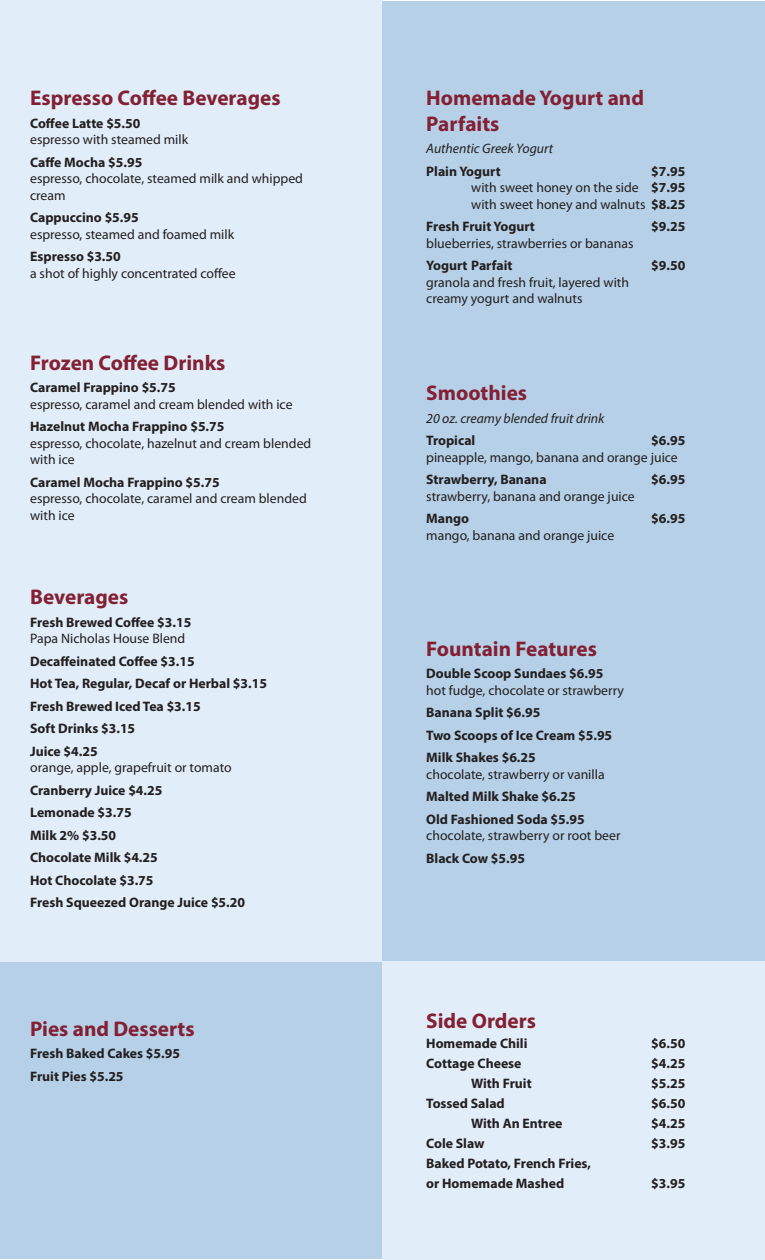
<style>
.page{position:relative;width:765px;height:1260px;background:#fff}
.page>*{position:absolute;margin:0;border:0;box-sizing:border-box;transform-origin:0 0}
.t1{font:700 21.25px "Myriad Pro";color:#832034}
.t2{font:700 13.75px "Myriad Pro";color:#231f20}
.t3{font:13.75px/16.5px "Myriad Pro";color:#231f20}
.t4{font:italic 13.75px "Myriad Pro";color:#231f20}
.s1{font-weight:700}
</style>
<div class="page">
<div style="left:0;top:1px;width:765px;height:1258px;background:#b6d1e7"></div>
<div style="left:0;top:0;width:381px;height:961px;background:#e1edf8"></div>
<div style="left:383px;top:961px;width:382px;height:299px;background:#e1edf8"></div>
<p class="t1" style="left:30px;top:84px;width:252px">Espresso Coffee Beverages</p>
<p class="t2" style="left:30px;top:114px;width:112px">Coffee Latte $5.50</p>
<p class="t3" style="left:30px;top:131px;width:160px">espresso with steamed milk</p>
<p class="t2" style="left:30px;top:153px;width:114px">Caffe Mocha $5.95</p>
<p class="t3" style="left:30px;top:170px;width:274px">espresso, chocolate, steamed milk and whipped cream</p>
<p class="t2" style="left:30px;top:209px;width:110px">Cappuccino $5.95</p>
<p class="t3" style="left:30px;top:226px;width:206px">espresso, steamed and foamed milk</p>
<p class="t2" style="left:30px;top:248px;width:92px">Espresso $3.50</p>
<p class="t3" style="left:30px;top:265px;width:207px">a shot of highly concentrated coffee</p>
<p class="t1" style="left:30px;top:349px;width:197px">Frozen Coffee Drinks</p>
<p class="t2" style="left:30px;top:379px;width:147px">Caramel Frappino $5.75</p>
<p class="t3" style="left:30px;top:396px;width:264px">espresso, caramel and cream blended with ice</p>
<p class="t2" style="left:30px;top:418px;width:196px">Hazelnut Mocha Frappino $5.75</p>
<p class="t3" style="left:30px;top:435px;width:283px">espresso, chocolate, hazelnut and cream blended with ice</p>
<p class="t2" style="left:30px;top:473px;width:191px">Caramel Mocha Frappino $5.75</p>
<p class="t3" style="left:30px;top:490px;width:278px">espresso, chocolate, caramel and cream blended with ice</p>
<p class="t1" style="left:30px;top:583px;width:100px">Beverages</p>
<p class="t2" style="left:30px;top:613px;width:163px">Fresh Brewed Coffee $3.15</p>
<p class="t3" style="left:30px;top:630px;width:157px">Papa Nicholas House Blend</p>
<p class="t2" style="left:30px;top:652px;width:166px">Decaffeinated Coffee $3.15</p>
<p class="t2" style="left:30px;top:675px;width:238px">Hot Tea, Regular, Decaf or Herbal $3.15</p>
<p class="t2" style="left:30px;top:697px;width:172px">Fresh Brewed Iced Tea $3.15</p>
<p class="t2" style="left:30px;top:720px;width:107px">Soft Drinks $3.15</p>
<p class="t2" style="left:30px;top:742px;width:69px">Juice $4.25</p>
<p class="t3" style="left:30px;top:759px;width:203px">orange, apple, grapefruit or tomato</p>
<p class="t2" style="left:30px;top:781px;width:134px">Cranberry Juice $4.25</p>
<p class="t2" style="left:30px;top:804px;width:103px">Lemonade $3.75</p>
<p class="t2" style="left:30px;top:826px;width:88px">Milk 2% $3.50</p>
<p class="t2" style="left:30px;top:849px;width:129px">Chocolate Milk $4.25</p>
<p class="t2" style="left:30px;top:871px;width:125px">Hot Chocolate $3.75</p>
<p class="t2" style="left:30px;top:894px;width:216px">Fresh Squeezed Orange Juice $5.20</p>
<p class="t1" style="left:30px;top:1014px;width:166px">Pies and Desserts</p>
<p class="t2" style="left:30px;top:1044px;width:151px">Fresh Baked Cakes $5.95</p>
<p class="t2" style="left:30px;top:1067px;width:95px">Fruit Pies $5.25</p>
<p class="t1" style="left:426px;top:84px;width:219px">Homemade Yogurt and</p>
<p class="t1" style="left:426px;top:110px;width:75px">Parfaits</p>
<p class="t4" style="left:426px;top:140px;width:128px">Authentic Greek Yogurt</p>
<p class="t2" style="left:426px;top:162px;width:76px">Plain Yogurt</p>
<p class="t2" style="left:651px;top:162px;width:36px">$7.95</p>
<p class="t3" style="left:471px;top:179px;width:216px">with sweet honey on the side <span class="s1">$7.95</span></p>
<p class="t3" style="left:471px;top:196px;width:216px">with sweet honey and walnuts <span class="s1">$8.25</span></p>
<p class="t2" style="left:426px;top:218px;width:110px">Fresh Fruit Yogurt</p>
<p class="t2" style="left:651px;top:218px;width:36px">$9.25</p>
<p class="t3" style="left:426px;top:235px;width:209px">blueberries, strawberries or bananas</p>
<p class="t2" style="left:426px;top:257px;width:88px">Yogurt Parfait</p>
<p class="t2" style="left:651px;top:257px;width:36px">$9.50</p>
<p class="t3" style="left:426px;top:274px;width:204px">granola and fresh fruit, layered with</p>
<p class="t3" style="left:426px;top:290px;width:158px">creamy yogurt and walnuts</p>
<p class="t1" style="left:426px;top:379px;width:102px">Smoothies</p>
<p class="t4" style="left:426px;top:410px;width:180px">20 oz. creamy blended fruit drink</p>
<p class="t2" style="left:426px;top:432px;width:51px">Tropical</p>
<p class="t2" style="left:651px;top:432px;width:36px">$6.95</p>
<p class="t3" style="left:426px;top:449px;width:253px">pineapple, mango, banana and orange juice</p>
<p class="t2" style="left:426px;top:471px;width:122px">Strawberry, Banana</p>
<p class="t2" style="left:651px;top:471px;width:36px">$6.95</p>
<p class="t3" style="left:426px;top:488px;width:210px">strawberry, banana and orange juice</p>
<p class="t2" style="left:426px;top:510px;width:44px">Mango</p>
<p class="t2" style="left:651px;top:510px;width:36px">$6.95</p>
<p class="t3" style="left:426px;top:527px;width:190px">mango, banana and orange juice</p>
<p class="t1" style="left:426px;top:635px;width:172px">Fountain Features</p>
<p class="t2" style="left:426px;top:665px;width:179px">Double Scoop Sundaes $6.95</p>
<p class="t3" style="left:426px;top:682px;width:199px">hot fudge, chocolate or strawberry</p>
<p class="t2" style="left:426px;top:704px;width:116px">Banana Split $6.95</p>
<p class="t2" style="left:426px;top:726px;width:188px">Two Scoops of Ice Cream $5.95</p>
<p class="t2" style="left:426px;top:749px;width:111px">Milk Shakes $6.25</p>
<p class="t3" style="left:426px;top:766px;width:180px">chocolate, strawberry or vanilla</p>
<p class="t2" style="left:426px;top:788px;width:151px">Malted Milk Shake $6.25</p>
<p class="t2" style="left:426px;top:810px;width:160px">Old Fashioned Soda $5.95</p>
<p class="t3" style="left:426px;top:827px;width:196px">chocolate, strawberry or root beer</p>
<p class="t2" style="left:426px;top:849px;width:100px">Black Cow $5.95</p>
<p class="t1" style="left:426px;top:1007px;width:111px">Side Orders</p>
<p class="t2" style="left:426px;top:1035px;width:103px">Homemade Chili</p>
<p class="t2" style="left:651px;top:1035px;width:36px">$6.50</p>
<p class="t2" style="left:426px;top:1055px;width:97px">Cottage Cheese</p>
<p class="t2" style="left:651px;top:1055px;width:36px">$4.25</p>
<p class="t2" style="left:471px;top:1075px;width:62px">With Fruit</p>
<p class="t2" style="left:651px;top:1075px;width:36px">$5.25</p>
<p class="t2" style="left:426px;top:1095px;width:80px">Tossed Salad</p>
<p class="t2" style="left:651px;top:1095px;width:36px">$6.50</p>
<p class="t2" style="left:471px;top:1115px;width:93px">With An Entree</p>
<p class="t2" style="left:651px;top:1115px;width:36px">$4.25</p>
<p class="t2" style="left:426px;top:1135px;width:60px">Cole Slaw</p>
<p class="t2" style="left:651px;top:1135px;width:36px">$3.95</p>
<p class="t2" style="left:426px;top:1155px;width:166px">Baked Potato, French Fries,</p>
<p class="t2" style="left:426px;top:1175px;width:140px">or Homemade Mashed</p>
<p class="t2" style="left:651px;top:1175px;width:36px">$3.95</p>
</div>
